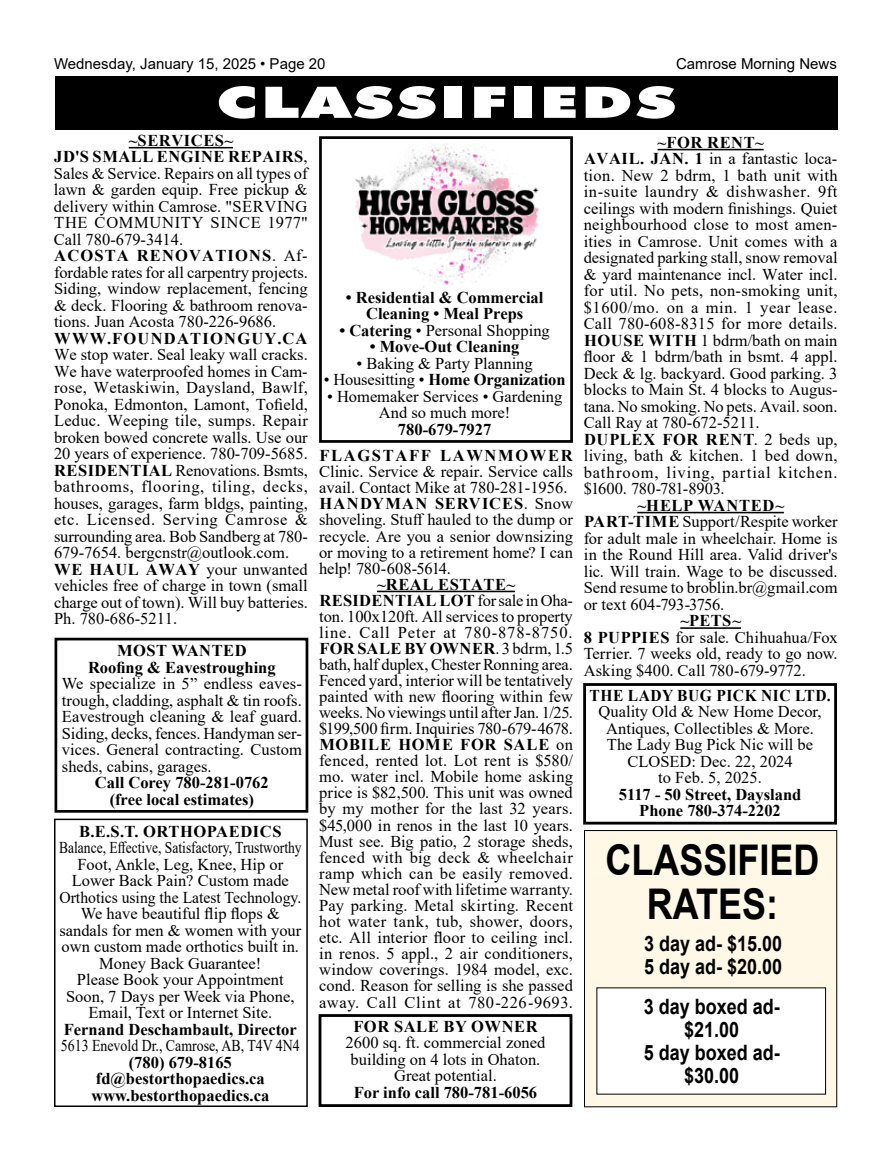
<style>
.page{position:relative;width:891px;height:1161px;background:#fff}
.page>*{position:absolute;margin:0;border:0;box-sizing:border-box;transform-origin:0 0}
.t1{font:900 43.5px "Futura BT";letter-spacing:.05em;color:#fff;scale:1.5 1}
.t2{font:700 42.3px/44.1px "Arial";color:#000;text-align:center;scale:.85 1}
.t3{font:700 21.15px/23px "Arial";color:#000;scale:.85 1}
.t4{font:16.5px/16.5px "Times New Roman";color:#000}
.t5{font:700 16.5px/16.5px "Times New Roman";color:#000;text-align:center}
.t6{font:16.5px/16.5px "Times New Roman";color:#000;text-align:center;scale:.82 1}
.t7{font:700 16.5px "Times New Roman";letter-spacing:.035em;color:#000}
.t8{font:16.5px "Times New Roman";color:#000;scale:.84 1}
.t9{font:700 16.5px "Times New Roman";letter-spacing:.035em;color:#000;scale:.94 1}
.t10{font:700 16.5px "Times New Roman";letter-spacing:.075em;color:#000}
.t11{font:700 16.5px "Times New Roman";letter-spacing:.1em;color:#000}
.t12{font:15px "Arial";color:#000}
.s1{font-weight:700}
.s2{font-weight:400}
</style>
<div class="page">
<div style="left:585px;top:831px;width:252px;height:276px;background:#fff8e6"></div>
<div style="left:584px;top:830px;width:253px;height:277px;border:1px solid #000"></div>
<div style="left:597px;top:988px;width:229px;height:106px;background:#fff"></div>
<hr style="left:658px;top:149px;width:106px;height:1px;background:#000">
<hr style="left:637px;top:512px;width:147px;height:1px;background:#000">
<hr style="left:680px;top:627px;width:61px;height:2px;background:#000">
<hr style="left:129px;top:147px;width:104px;height:1px;background:#000">
<hr style="left:377px;top:591px;width:138px;height:1px;background:#000">
<div style="left:55px;top:76px;width:783px;height:54px;background:#000"></div>
<div style="left:54px;top:819px;width:254px;height:288px;border:2px solid #000"></div>
<div style="left:319px;top:136px;width:254px;height:307px;border:3px solid #000"></div>
<img style="left:355px;top:145px;width:184px;height:143px">
<div style="left:583px;top:683px;width:254px;height:142px;border:3px solid #000"></div>
<div style="left:55px;top:638px;width:253px;height:175px;border:3px solid #000"></div>
<div style="left:319px;top:1014px;width:253px;height:93px;border:3px solid #000"></div>
<p class="t12" style="left:54px;top:53px;width:273px">Wednesday, January 15, 2025 • Page 20</p>
<p class="t12" style="left:676px;top:53px;width:162px">Camrose Morning News</p>
<h1 class="t1" style="left:216px;top:76px;width:308px">CLASSIFIEDS</h1>
<p class="t4" style="left:54px;top:132px;width:255px;text-indent:75px"><span class="s1">~SERVICES~<br>JD'S SMALL ENGINE REPAIRS</span>,<br>Sales &amp; Service. Repairs on all types of lawn &amp; garden equip. Free pickup &amp; delivery within Camrose. "SERVING<br>THE COMMUNITY SINCE 1977"<br>Call 780-679-3414.<br><span class="s1">ACOSTA RENOVATIONS</span>. Af&shy;fordable rates for all carpentry projects.<br>Siding, window replacement, fencing &amp; deck. Flooring &amp; bathroom renova&shy;tions. Juan Acosta 780-226-9686.</p>
<p class="t10" style="left:54px;top:326px;width:255px">WWW.FOUNDATIONGUY.CA</p>
<p class="t4" style="left:54px;top:346px;width:255px">We stop water. Seal leaky wall cracks.<br>We have waterproofed homes in Cam&shy;rose, Wetaskiwin, Daysland, Bawlf, Ponoka, Edmonton, Lamont, Tofield, Leduc. Weeping tile, sumps. Repair broken bowed concrete walls. Use our 20 years of experience. 780-709-5685.<br><span class="s1">RESIDENTIAL</span> Renovations. Bsmts, bathrooms, flooring, tiling, decks, houses, garages, farm bldgs, painting, etc. Licensed. Serving Camrose &amp; surrounding area. Bob Sandberg at 780- 679-7654. bergcnstr@outlook.com.<br><span class="s1">WE HAUL AWAY</span> your unwanted vehicles free of charge in town (small charge out of town). Will buy batteries.<br>Ph. 780-686-5211.</p>
<p class="t5" style="left:88px;top:642px;width:189px">MOST WANTED<br>Roofing &amp; Eavestroughing</p>
<p class="t4" style="left:62px;top:675px;width:242px;text-align:justify">We specialize in 5” endless eaves&shy;trough, cladding, asphalt &amp; tin roofs.<br>Eavestrough cleaning &amp; leaf guard.<br>Siding, decks, fences. Handyman ser&shy;vices. General contracting. Custom sheds, cabins, garages.</p>
<p class="t5" style="left:95px;top:774px;width:175px">Call Corey 780-281-0762 (free local estimates)</p>
<p class="t7" style="left:79px;top:819px;width:204px">B.E.S.T. ORTHOPAEDICS</p>
<p class="t6" style="left:59px;top:839px;width:297px">Balance, Effective, Satisfactory, Trustworthy<br>Foot, Ankle, Leg, Knee, Hip or<br>Lower Back Pain? Custom made<br>Orthotics using the Latest Technology.<br>We have beautiful flip flops &amp; sandals for men &amp; women with your own custom made orthotics built in.<br>Money Back Guarantee!<br>Please Book your Appointment<br>Soon, 7 Days per Week via Phone,<br>Email, Text or Internet Site.</p>
<p class="t5" style="left:64px;top:1020px;width:234px">Fernand Deschambault, Director</p>
<p class="t8" style="left:61px;top:1034px;width:286px">5613 Enevold Dr., Camrose, AB, T4V 4N4</p>
<p class="t5" style="left:91px;top:1053px;width:179px">(780) 679-8165 fd@bestorthopaedics.ca www.bestorthopaedics.ca</p>
<p class="t5" style="left:346px;top:289px;width:199px">• Residential &amp; Commercial<br>Cleaning • Meal Preps</p>
<p class="t4" style="left:339px;top:321px;width:212px"><span class="s1">• Catering</span> • Personal Shopping</p>
<p class="t5" style="left:370px;top:338px;width:151px">• Move-Out Cleaning</p>
<p class="t4" style="left:357px;top:354px;width:178px">• Baking &amp; Party Planning</p>
<p class="t5" style="left:324px;top:371px;width:243px"><span class="s2">• Housesitting •</span> Home Organization</p>
<p class="t4" style="left:327px;top:387px;width:237px;text-align:center">• Homemaker Services • Gardening<br>And so much more!</p>
<p class="t5" style="left:398px;top:421px;width:95px">780-679-7927</p>
<p class="t11" style="left:319px;top:444px;width:255px">FLAGSTAFF LAWNMOWER</p>
<p class="t4" style="left:319px;top:463px;width:255px;line-height:16px">Clinic. Service &amp; repair. Service calls avail. Contact Mike at 780-281-1956.<br><span class="s1">HANDYMAN SERVICES</span>. Snow shoveling. Stuff hauled to the dump or recycle. Are you a senior downsizing or moving to a retirement home? I can help! 780-608-5614.</p>
<p class="t4" style="left:319px;top:576px;width:255px;line-height:16px;text-align:center"><span class="s1">~REAL ESTATE~ RESIDENTIAL LOT</span> for sale in Oha&shy;ton. 100x120ft. All services to property line. Call Peter at 780-878-8750.<br><span class="s1">FOR SALE BY OWNER</span>. 3 bdrm, 1.5 bath, half duplex, Chester Ronning area.<br>Fenced yard, interior will be tentatively painted with new flooring within few weeks. No viewings until after Jan. 1/25. $199,500 firm. Inquiries 780-679-4678.<br><span class="s1">MOBILE HOME FOR SALE</span> on fenced, rented lot. Lot rent is $580/ mo. water incl. Mobile home asking price is $82,500. This unit was owned by my mother for the last 32 years. $45,000 in renos in the last 10 years.<br>Must see. Big patio, 2 storage sheds, fenced with big deck &amp; wheelchair ramp which can be easily removed.<br>New metal roof with lifetime warranty.<br>Pay parking. Metal skirting. Recent hot water tank, tub, shower, doors, etc. All interior floor to ceiling incl. in renos. 5 appl., 2 air conditioners, window coverings. 1984 model, exc. cond. Reason for selling is she passed away. Call Clint at 780-226-9693.</p>
<p class="t7" style="left:353px;top:1014px;width:186px">FOR SALE BY OWNER</p>
<p class="t4" style="left:346px;top:1034px;width:201px;text-align:center">2600 sq. ft. commercial zoned building on 4 lots in Ohaton.<br>Great potential.</p>
<p class="t5" style="left:354px;top:1083px;width:185px">For info call 780-781-6056</p>
<p class="t4" style="left:584px;top:133px;width:255px;text-indent:74px"><span class="s1">~FOR RENT~<br>AVAIL. JAN. 1</span> in a fantastic loca&shy;tion. New 2 bdrm, 1 bath unit with in-suite laundry &amp; dishwasher. 9ft ceilings with modern finishings. Quiet neighbourhood close to most amen&shy;ities in Camrose. Unit comes with a designated parking stall, snow removal &amp; yard maintenance incl. Water incl. for util. No pets, non-smoking unit, $1600/mo. on a min. 1 year lease.<br>Call 780-608-8315 for more details.<br><span class="s1">HOUSE WITH</span> 1 bdrm/bath on main floor &amp; 1 bdrm/bath in bsmt. 4 appl.<br>Deck &amp; lg. backyard. Good parking. 3 blocks to Main St. 4 blocks to Augus&shy;tana. No smoking. No pets. Avail. soon.<br>Call Ray at 780-672-5211.<br><span class="s1">DUPLEX FOR RENT</span>. 2 beds up, living, bath &amp; kitchen. 1 bed down, bathroom, living, partial kitchen. $1600. 780-781-8903.</p>
<p class="t4" style="left:584px;top:496px;width:255px;text-indent:54px"><span class="s1">~HELP WANTED~<br>PART-TIME</span> Support/Respite worker for adult male in wheelchair. Home is in the Round Hill area. Valid driver's lic. Will train. Wage to be discussed.<br>Send resume to broblin.br@gmail.com or text 604-793-3756.</p>
<p class="t4" style="left:584px;top:612px;width:255px;text-indent:97px"><span class="s1">~PETS~<br>8 PUPPIES</span> for sale. Chihuahua/Fox<br>Terrier. 7 weeks old, ready to go now.<br>Asking $400. Call 780-679-9772.</p>
<p class="t9" style="left:590px;top:683px;width:258px">THE LADY BUG PICK NIC LTD.</p>
<p class="t4" style="left:599px;top:703px;width:224px;text-align:center">Quality Old &amp; New Home Decor,<br>Antiques, Collectibles &amp; More.<br>The Lady Bug Pick Nic will be<br>CLOSED: Dec. 22, 2024<br>to Feb. 5, 2025.</p>
<p class="t5" style="left:619px;top:785px;width:184px">5117 - 50 Street, Daysland<br>Phone 780-374-2202</p>
<h2 class="t2" style="left:605px;top:838px;width:253px">CLASSIFIED<br>RATES:</h2>
<p class="t3" style="left:644px;top:932px;width:164px">3 day ad- $15.00<br>5 day ad- $20.00</p>
<p class="t3" style="left:644px;top:995px;width:162px;text-align:center">3 day boxed ad-$21.00<br>5 day boxed ad-$30.00</p>
</div>
